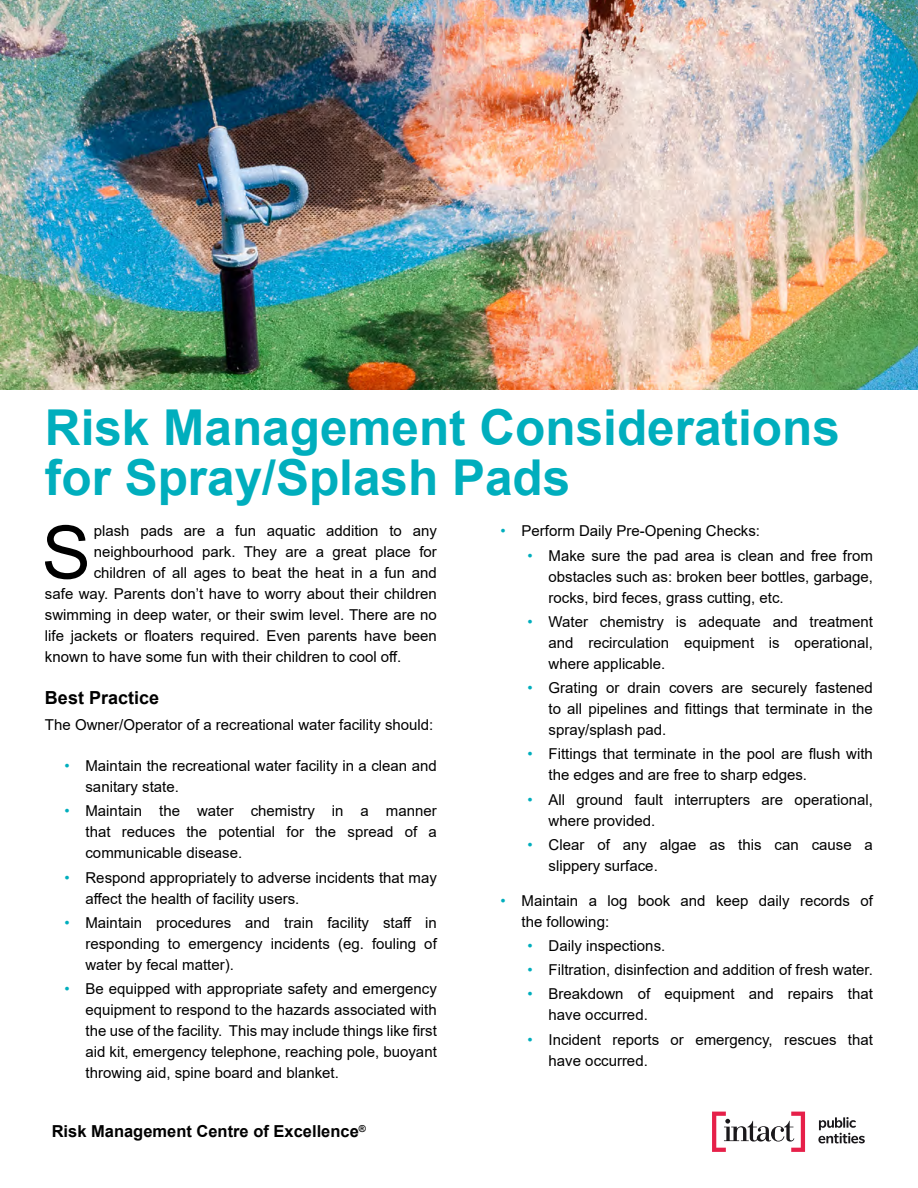
<style>
.page{position:relative;width:918px;height:1188px;background:#fff}
.page>*{position:absolute;margin:0;border:0;box-sizing:border-box;transform-origin:0 0}
.t1{font:73.65px "Arial";color:#000}
.t2{font:700 49.5px/49.5px "Arial";color:#00aebd}
.t3{font:700 18px "Arial";color:#000}
.t4{font:700 16.5px "Arial";color:#000}
.t5{font:15px/21px "Arial";color:#000}
.s1{color:#00aebd}
</style>
<div class="page">
<svg style="left:818px;top:1117px;width:47px;height:26px"></svg>
<svg style="left:712px;top:1112px;width:93px;height:40px"></svg>
<img style="left:0;top:0;width:918px;height:390px">
<h1 class="t2" style="left:45px;top:404px;width:796px">Risk Management Considerations for Spray/Splash Pads</h1>
<p class="t1" style="left:42px;top:502px;width:51px">S</p>
<p class="t5" style="left:94px;top:521px;width:345px">plash pads are a fun aquatic addition to any</p>
<p class="t5" style="left:501px;top:521px;width:261px"><span class="s1">•</span> Perform Daily Pre-Opening Checks:</p>
<p class="t5" style="left:549px;top:545px;width:326px;text-align:justify;text-indent:-21px"><span class="s1">•</span> Make sure the pad area is clean and free from obstacles such as: broken beer bottles, garbage, rocks, bird feces, grass cutting, etc.</p>
<p class="t5" style="left:549px;top:611px;width:326px;text-align:justify;text-indent:-21px"><span class="s1">•</span> Water chemistry is adequate and treatment and recirculation equipment is operational, where applicable.</p>
<p class="t5" style="left:528px;top:677px;width:347px"><span class="s1">•</span> Grating or drain covers are securely fastened</p>
<p class="t5" style="left:549px;top:698px;width:326px">to all pipelines and fittings that terminate in the</p>
<p class="t5" style="left:549px;top:719px;width:119px">spray/splash pad.</p>
<p class="t5" style="left:549px;top:744px;width:326px;text-indent:-21px"><span class="s1">•</span> Fittings that terminate in the pool are flush with the edges and are free to sharp edges.</p>
<p class="t5" style="left:549px;top:789px;width:326px;text-indent:-21px"><span class="s1">•</span> All ground fault interrupters are operational, where provided.</p>
<p class="t5" style="left:549px;top:834px;width:326px;text-indent:-21px"><span class="s1">•</span> Clear of any algae as this can cause a slippery surface.</p>
<p class="t5" style="left:522px;top:890px;width:353px;text-indent:-21px"><span class="s1">•</span> Maintain a log book and keep daily records of the following:</p>
<p class="t5" style="left:528px;top:935px;width:139px"><span class="s1">•</span> Daily inspections.</p>
<p class="t5" style="left:528px;top:959px;width:347px"><span class="s1">•</span> Filtration, disinfection and addition of fresh water.</p>
<p class="t5" style="left:549px;top:984px;width:326px;text-indent:-21px"><span class="s1">•</span> Breakdown of equipment and repairs that have occurred.</p>
<p class="t5" style="left:549px;top:1029px;width:326px;text-indent:-21px"><span class="s1">•</span> Incident reports or emergency, rescues that have occurred.</p>
<p class="t5" style="left:94px;top:542px;width:345px">neighbourhood park. They are a great place for</p>
<p class="t5" style="left:94px;top:563px;width:345px">children of all ages to beat the heat in a fun and</p>
<p class="t5" style="left:45px;top:584px;width:393px">safe way. Parents don’t have to worry about their children</p>
<p class="t5" style="left:45px;top:605px;width:393px">swimming in deep water, or their swim level. There are no</p>
<p class="t5" style="left:45px;top:626px;width:393px">life jackets or floaters required. Even parents have been</p>
<p class="t5" style="left:45px;top:647px;width:358px">known to have some fun with their children to cool off.</p>
<h2 class="t3" style="left:45px;top:685px;width:116px">Best Practice</h2>
<p class="t5" style="left:45px;top:714px;width:390px">The Owner/Operator of a recreational water facility should:</p>
<p class="t5" style="left:85px;top:755px;width:353px;text-indent:-21px"><span class="s1">•</span> Maintain the recreational water facility in a clean and sanitary state.</p>
<p class="t5" style="left:85px;top:800px;width:353px;text-align:justify;text-indent:-21px"><span class="s1">•</span> Maintain the water chemistry in a manner that reduces the potential for the spread of a communicable disease.</p>
<p class="t5" style="left:64px;top:867px;width:374px"><span class="s1">•</span> Respond appropriately to adverse incidents that may</p>
<p class="t5" style="left:85px;top:888px;width:215px">affect the health of facility users.</p>
<p class="t5" style="left:85px;top:912px;width:353px;text-align:justify;text-indent:-21px"><span class="s1">•</span> Maintain procedures and train facility staff in responding to emergency incidents (eg. fouling of water by fecal matter).</p>
<p class="t5" style="left:64px;top:978px;width:374px;text-align:right"><span class="s1">•</span> Be equipped with appropriate safety and emergency equipment to respond to the hazards associated with</p>
<p class="t5" style="left:85px;top:1020px;width:353px">the use of the facility. This may include things like first</p>
<p class="t5" style="left:85px;top:1041px;width:353px">aid kit, emergency telephone, reaching pole, buoyant throwing aid, spine board and blanket.</p>
<p class="t4" style="left:52px;top:1120px;width:316px">Risk Management Centre of Excellence<sup>®</sup></p>
</div>
